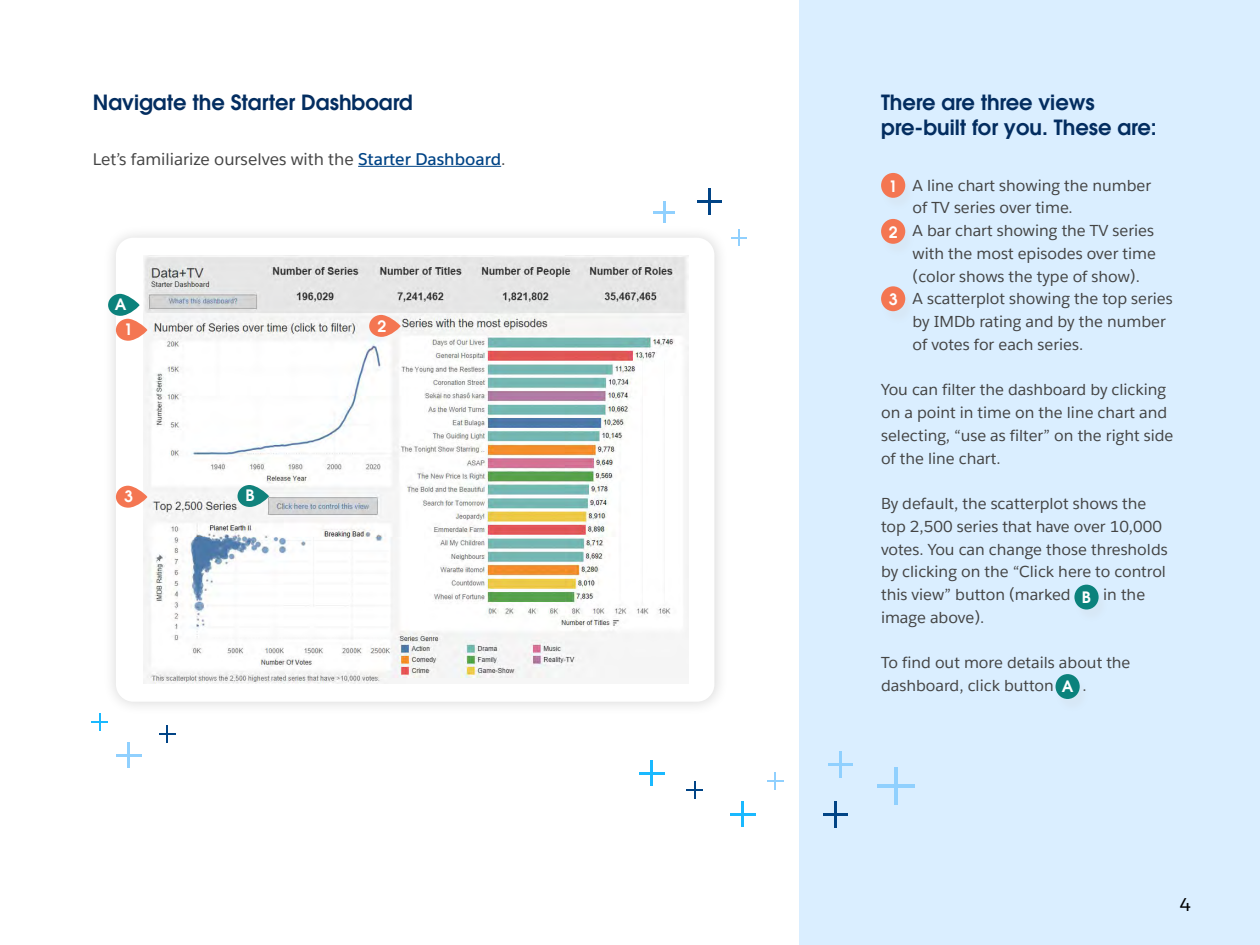
<style>
.page{position:relative;width:1260px;height:945px;background:#fff}
.page>*{position:absolute;margin:0;border:0;box-sizing:border-box;transform-origin:0 0}
.t1{font:21px/25.2px "Avant Garde For Salesforce Dm";color:#032d60}
.t2{font:18.38px "Salesforce Sans";color:#000}
.t3{font:16.62px "Salesforce Sans";color:#444}
.t4{font:15.75px/22.8px "Salesforce Sans";color:#444}
.t5{font:15.75px "Avant Garde For Salesforce Dm";color:#fff}
.s1{font-weight:600;color:#014486}
</style>
<div class="page">
<div style="left:799px;top:0;width:461px;height:945px;background:#daeeff"></div>
<hr style="left:358px;top:166px;width:143px;height:1px;background:#014486">
<div style="left:103px;top:224px;width:626px;height:492px;background:#f9f9f9"></div>
<div style="left:116px;top:238px;width:598px;height:464px;background:#fff;border-radius:18px"></div>
<img style="left:144px;top:256px;width:544px;height:427px">
<hr style="left:116px;top:754px;width:25px;height:3px;background:#90d0fe">
<hr style="left:127px;top:743px;width:3px;height:25px;background:#90d0fe">
<svg style="left:91px;top:713px;width:17px;height:18px"></svg>
<svg style="left:159px;top:725px;width:17px;height:18px"></svg>
<hr style="left:654px;top:211px;width:21px;height:2px;background:#90d0fe">
<hr style="left:663px;top:201px;width:2px;height:22px;background:#90d0fe">
<hr style="left:697px;top:200px;width:25px;height:3px;background:#014486">
<hr style="left:708px;top:188px;width:2px;height:27px;background:#014486">
<svg style="left:731px;top:229px;width:15px;height:17px"></svg>
<div style="left:881px;top:173px;width:24px;height:25px;background:#f47652;border-radius:50%"></div>
<div style="left:881px;top:219px;width:24px;height:25px;background:#f47652;border-radius:50%"></div>
<div style="left:1074px;top:585px;width:25px;height:25px;background:#0b827c;border-radius:50%"></div>
<div style="left:1056px;top:674px;width:24px;height:25px;background:#0b827c;border-radius:50%"></div>
<div style="left:881px;top:286px;width:24px;height:25px;background:#f47652;border-radius:50%"></div>
<svg style="left:108px;top:294px;width:40px;height:47px"></svg>
<svg style="left:369px;top:315px;width:32px;height:22px"></svg>
<svg style="left:116px;top:486px;width:32px;height:22px"></svg>
<svg style="left:237px;top:485px;width:32px;height:22px"></svg>
<hr style="left:877px;top:784px;width:37px;height:4px;background:#90d0fe">
<hr style="left:894px;top:767px;width:4px;height:38px;background:#90d0fe">
<hr style="left:823px;top:813px;width:25px;height:2px;background:#014486">
<hr style="left:834px;top:801px;width:3px;height:26px;background:#014486">
<hr style="left:828px;top:763px;width:25px;height:2px;background:#90d0fe">
<hr style="left:839px;top:751px;width:3px;height:26px;background:#90d0fe">
<hr style="left:730px;top:813px;width:26px;height:2px;background:#1ab9ff">
<hr style="left:741px;top:801px;width:3px;height:26px;background:#1ab9ff">
<svg style="left:767px;top:773px;width:17px;height:17px"></svg>
<svg style="left:687px;top:781px;width:16px;height:18px"></svg>
<hr style="left:639px;top:772px;width:26px;height:2px;background:#1ab9ff">
<hr style="left:651px;top:760px;width:2px;height:26px;background:#1ab9ff">
<h1 class="t1" style="left:93px;top:90px;width:321px">Navigate the Starter Dashboard</h1>
<p class="t3" style="left:93px;top:149px;width:414px">Let’s familiarize ourselves with the <span class="s1">Starter Dashboard</span>.</p>
<h1 class="t1" style="left:881px;top:89px;width:277px">There are three views pre-built for you. These are:</h1>
<p class="t4" style="left:913px;top:174px;width:262px">A line chart showing the number<br>of TV series over time.<br>A bar chart showing the TV series with the most episodes over time (color shows the type of show).<br>A scatterplot showing the top series by IMDb rating and by the number of votes for each series.</p>
<p class="t4" style="left:881px;top:378px;width:294px">You can filter the dashboard by clicking on a point in time on the line chart and selecting, “use as filter” on the right side of the line chart.</p>
<p class="t4" style="left:881px;top:492px;width:288px">By default, the scatterplot shows the top 2,500 series that have over 10,000 votes. You can change those thresholds by clicking on the “Click here to control this view” button (marked</p>
<p class="t5" style="left:889px;top:176px;width:10px">1</p>
<p class="t5" style="left:889px;top:222px;width:10px">2</p>
<p class="t5" style="left:115px;top:294px;width:13px">A</p>
<p class="t5" style="left:889px;top:289px;width:10px">3</p>
<p class="t5" style="left:124px;top:319px;width:10px">1</p>
<p class="t5" style="left:377px;top:315px;width:10px">2</p>
<p class="t5" style="left:124px;top:486px;width:10px">3</p>
<p class="t5" style="left:245px;top:485px;width:11px">B</p>
<p class="t4" style="left:1103px;top:583px;width:44px">in the</p>
<p class="t5" style="left:1082px;top:587px;width:11px">B</p>
<p class="t4" style="left:881px;top:606px;width:105px">image above).</p>
<p class="t4" style="left:881px;top:651px;width:251px">To find out more details about the dashboard, click button</p>
<p class="t5" style="left:1062px;top:676px;width:13px">A</p>
<p class="t4" style="left:1082px;top:674px;width:6px">.</p>
<p class="t2" style="left:1180px;top:893px;width:13px">4</p>
</div>
